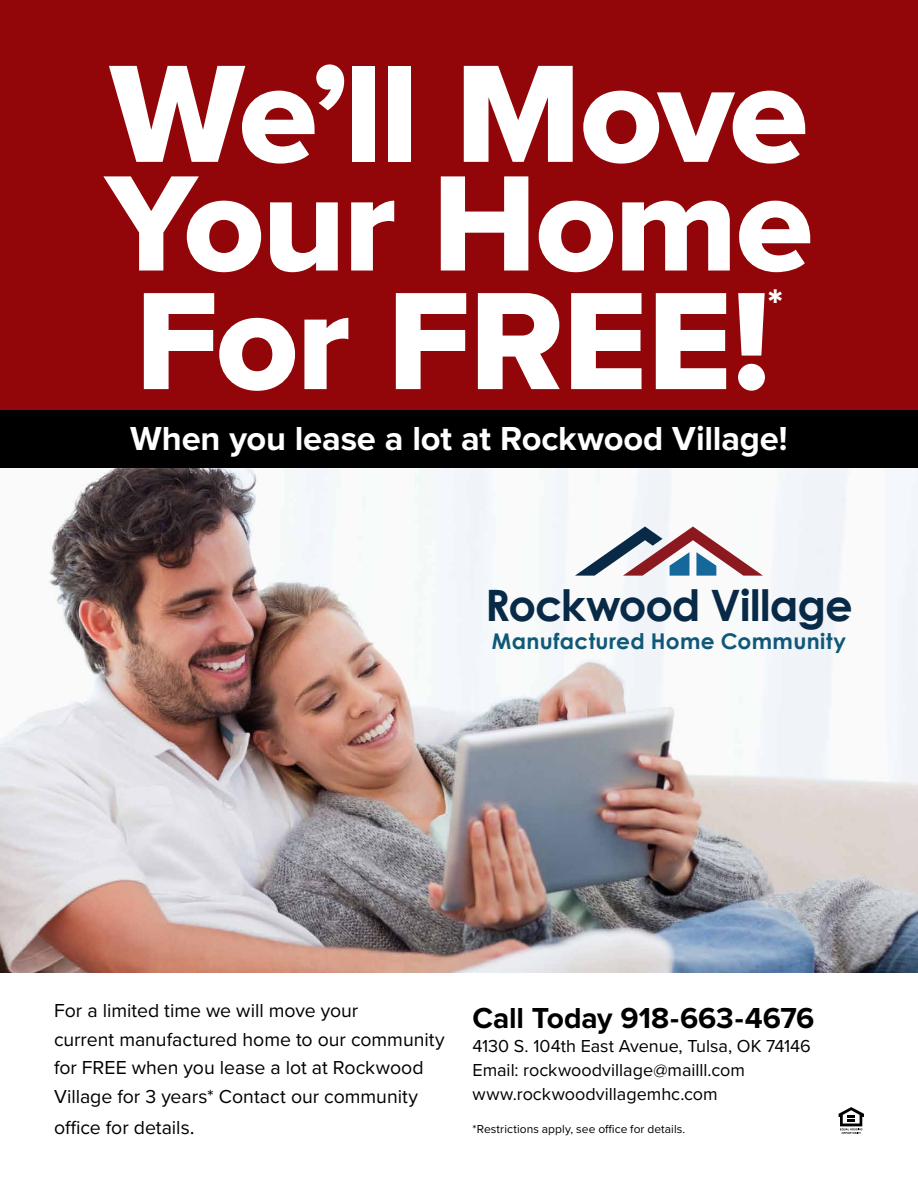
<style>
.page{position:relative;width:918px;height:1188px;background:#fff}
.page>*{position:absolute;margin:0;border:0;box-sizing:border-box;transform-origin:0 0}
.t1{font:143.85px "Proxima Nova Extrabld";letter-spacing:-.015em;color:#fff}
.t2{font:141.15px "Proxima Nova Extrabld";letter-spacing:-.015em;color:#fff}
.t3{font:700 43.35px "Century Gothic";letter-spacing:-.025em;color:#082a47}
.t4{font:42.3px "Proxima Nova Extrabld";color:#fff}
.t5{font:700 34.5px "Proxima Nova";letter-spacing:-.005em;color:#fff}
.t6{font:700 30px "Proxima Nova";letter-spacing:-.005em;color:#000}
.t7{font:700 21.75px "Century Gothic";letter-spacing:.015em;color:#105877}
.t8{font:19.5px/28.5px "Proxima Nova";color:#000}
.t9{font:18px/24px "Proxima Nova";color:#000}
.t10{font:12px "Proxima Nova";letter-spacing:.005em;color:#000}
.s1{font-size:21px}
</style>
<div class="page">
<div style="left:0;top:0;width:918px;height:417px;background:#920609"></div>
<svg style="left:839px;top:1107px;width:25px;height:27px"></svg>
<div style="left:0;top:410px;width:918px;height:103px;background:#000"></div>
<img style="left:0;top:469px;width:918px;height:503px">
<svg style="left:575px;top:527px;width:188px;height:49px"></svg>
<h1 class="t1" style="left:110px;top:28px;width:700px">We’ll Move</h1>
<h2 class="t2" style="left:105px;top:139px;width:710px">Your Home</h2>
<h1 class="t1" style="left:135px;top:255px;width:637px">For FREE!</h1>
<h3 class="t4" style="left:768px;top:279px;width:17px">*</h3>
<h3 class="t5" style="left:130px;top:413px;width:659px">When you lease a lot at Rockwood Village!</h3>
<h3 class="t3" style="left:485px;top:573px;width:369px">Rockwood Village</h3>
<p class="t7" style="left:492px;top:625px;width:356px">Manufactured Home Community</p>
<p class="t8" style="left:54px;top:995px;width:392px">For a limited time we will move your<br>current manufactured home to our community for FREE when you lease a lot at Rockwood Village for 3 years* Contact our community</p>
<p class="t8" style="left:54px;top:1112px;width:142px">office for details<span class="s1">.</span></p>
<h3 class="t6" style="left:472px;top:996px;width:344px">Call Today 918-663-4676</h3>
<p class="t9" style="left:473px;top:1033px;width:340px">4130 S. 104th East Avenue, Tulsa, OK 74146<br>Email: rockwoodvillage@mailll.com www.rockwoodvillagemhc.com</p>
<p class="t10" style="left:472px;top:1120px;width:214px">*Restrictions apply, see office for details.</p>
</div>
